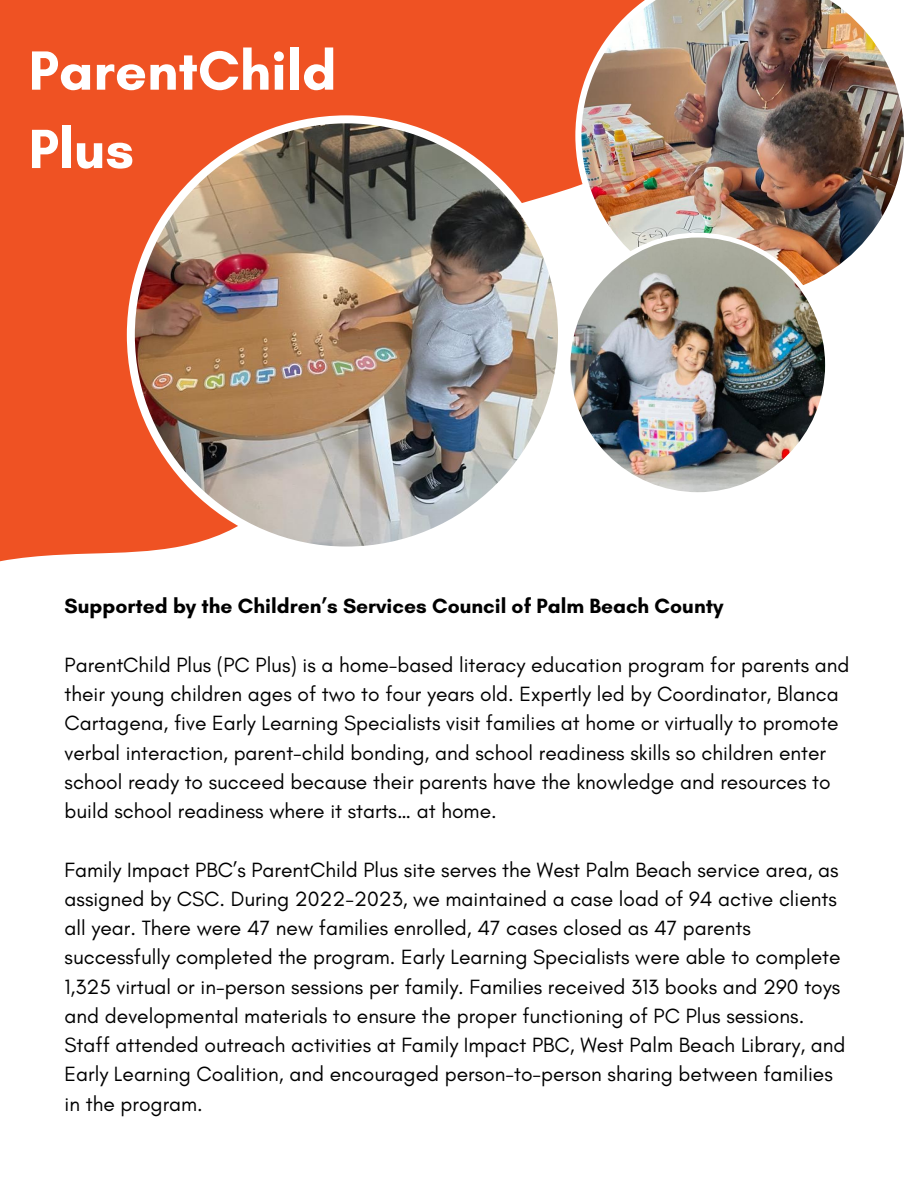
<style>
.page{position:relative;width:918px;height:1188px;background:#fff}
.page>*{position:absolute;margin:0;border:0;box-sizing:border-box;transform-origin:0 0}
.t1{font:700 56.25px/78.3px "Glacial Indifference";color:#fff}
.t2{font:21px/29.2px "Glacial Indifference";color:#000}
.t3{font:700 21px "Glacial Indifference";color:#000}
</style>
<div class="page">
<div style="left:0;top:0;width:575px;height:562px;background:#ef5223"></div>
<img style="left:127px;top:115px;width:439px;height:440px">
<img style="left:575px;top:0;width:329px;height:271px">
<img style="left:566px;top:233px;width:264px;height:264px">
<p class="t1" style="left:29px;top:31px;width:309px">ParentChild<br>Plus</p>
<p class="t3" style="left:65px;top:593px;width:660px">Supported by the Children’s Services Council of Palm Beach County</p>
<h1 class="t2" style="left:65px;top:650px;width:786px">ParentChild Plus (PC Plus) is a home-based literacy education program for parents and their young children ages of two to four years old. Expertly led by Coordinator, Blanca Cartagena, five Early Learning Specialists visit families at home or virtually to promote verbal interaction, parent-child bonding, and school readiness skills so children enter school ready to succeed because their parents have the knowledge and resources to build school readiness where it starts… at home.</h1>
<p class="t2" style="left:65px;top:855px;width:783px">Family Impact PBC’s ParentChild Plus site serves the West Palm Beach service area, as assigned by CSC. During 2022-2023, we maintained a case load of 94 active clients all year. There were 47 new families enrolled, 47 cases closed as 47 parents successfully completed the program. Early Learning Specialists were able to complete 1,325 virtual or in-person sessions per family. Families received 313 books and 290 toys and developmental materials to ensure the proper functioning of PC Plus sessions.<br>Staff attended outreach activities at Family Impact PBC, West Palm Beach Library, and Early Learning Coalition, and encouraged person-to-person sharing between families in the program.</p>
</div>
